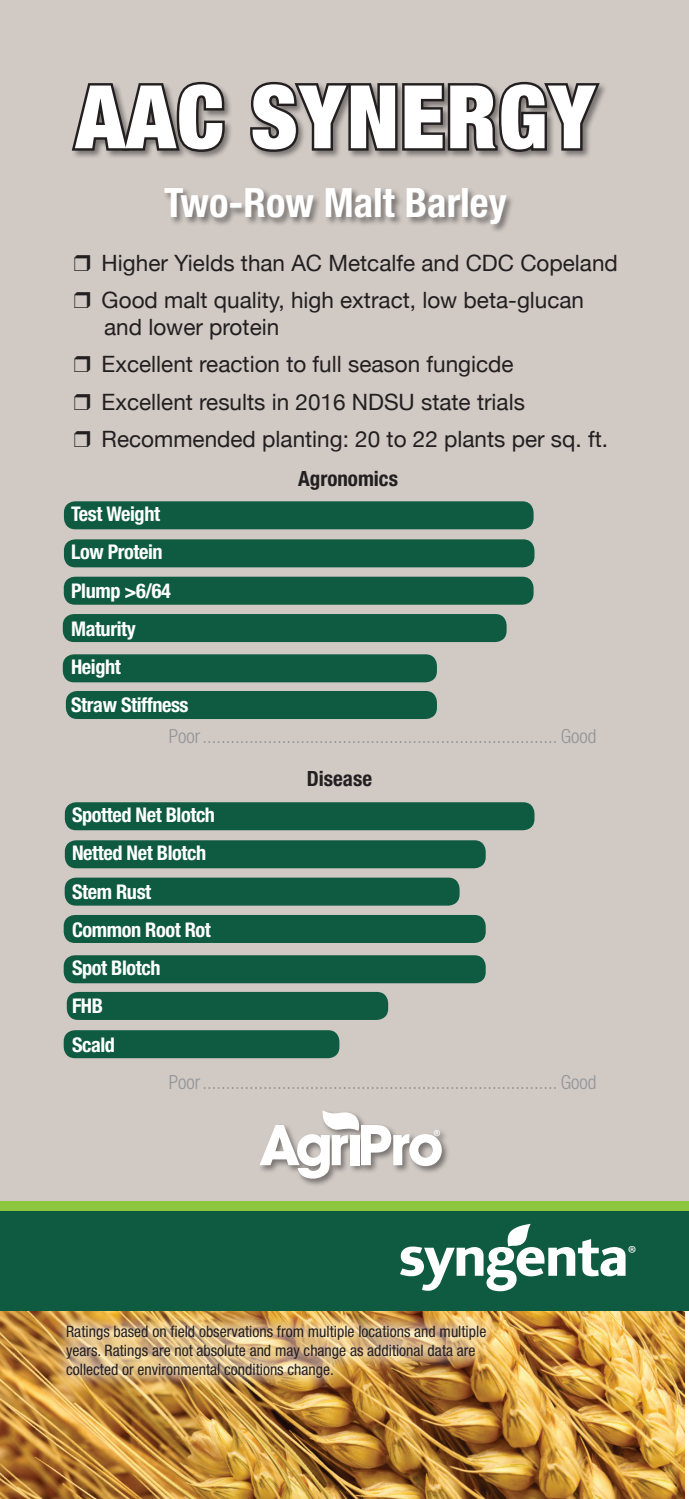
<style>
.page{position:relative;width:689px;height:1499px;background:#fff}
.page>*{position:absolute;margin:0;border:0;box-sizing:border-box;transform-origin:0 0}
.t1{font:900 condensed 87.75px "Helvetica Neue";letter-spacing:.02em;color:#fff}
.t2{font:700 condensed 40.5px "Helvetica Neue";color:#fff}
.t3{font:22.5px/37.1px "Helvetica Neue";color:#231f20}
.t4{font:700 condensed 20.93px "Helvetica Neue";color:#231f20}
.t5{font:20.7px "Myriad Pro";color:#fff}
.t6{font:700 condensed 20.25px/38.2px "Helvetica Neue";letter-spacing:-.02em;color:#fff}
.t7{font:300 condensed 19.35px "Helvetica Neue";color:#939598}
.t8{font:condensed 15.75px/18.9px "Helvetica Neue";color:#231f20}
</style>
<div class="page">
<img style="left:0;top:1310px;width:684px;height:188px">
<div style="left:0;top:0;width:688px;height:1222px;background:#d0c9c4"></div>
<div style="left:258px;top:1109px;width:192px;height:78px;background:#231f20;opacity:.5"></div>
<svg style="left:259px;top:1110px;width:182px;height:68px"></svg>
<div style="left:64px;top:501px;width:469px;height:28px;background:#0e5b42;border-radius:11px"></div>
<div style="left:0;top:1208px;width:688px;height:102px;background:#0e5b42"></div>
<svg style="left:400px;top:1223px;width:225px;height:68px"></svg>
<div style="left:53px;top:1311px;width:446px;height:79px;background:#fff;opacity:.75"></div>
<div style="left:64px;top:539px;width:470px;height:28px;background:#0e5b42;border-radius:11px"></div>
<div style="left:64px;top:577px;width:469px;height:28px;background:#0e5b42;border-radius:11px"></div>
<div style="left:63px;top:614px;width:443px;height:28px;background:#0e5b42;border-radius:11px"></div>
<div style="left:63px;top:654px;width:374px;height:28px;background:#0e5b42;border-radius:11px"></div>
<div style="left:66px;top:691px;width:371px;height:28px;background:#0e5b42;border-radius:11px"></div>
<div style="left:0;top:1201px;width:688px;height:9px;background:#8bc63e"></div>
<div style="left:70px;top:81px;width:538px;height:152px;background:#231f20;opacity:.5"></div>
<svg style="left:70px;top:81px;width:157px;height:73px"></svg>
<svg style="left:248px;top:81px;width:355px;height:73px;background:#6a6563"></svg>
<div style="left:65px;top:802px;width:469px;height:28px;background:#0e5b42;border-radius:11px"></div>
<div style="left:65px;top:840px;width:420px;height:28px;background:#0e5b42;border-radius:11px"></div>
<div style="left:65px;top:877px;width:394px;height:28px;background:#0e5b42;border-radius:11px"></div>
<div style="left:64px;top:915px;width:421px;height:28px;background:#0e5b42;border-radius:11px"></div>
<div style="left:64px;top:955px;width:421px;height:28px;background:#0e5b42;border-radius:11px"></div>
<div style="left:67px;top:992px;width:321px;height:28px;background:#0e5b42;border-radius:11px"></div>
<div style="left:64px;top:1030px;width:275px;height:28px;background:#0e5b42;border-radius:11px"></div>
<h1 class="t1" style="left:76px;top:63px;width:520px">AAC SYNERGY</h1>
<h2 class="t2" style="left:164px;top:178px;width:344px">Two-Row Malt Barley</h2>
<p class="t3" style="left:102px;top:246px;width:517px">Higher Yields than AC Metcalfe and CDC Copeland<br>Good malt quality, high extract, low beta-glucan</p>
<p class="t3" style="left:102px;top:310px;width:508px">and lower protein<br>Excellent reaction to full season fungicde Excellent results in 2016 NDSU state trials Recommended planting: 20 to 22 plants per sq. ft.</p>
<p class="t6" style="left:71px;top:494px;width:119px">Test Weight<br>Low Protein<br>Plump &gt;6/64<br>Maturity<br>Height<br>Straw Stiffness</p>
<p class="t4" style="left:298px;top:466px;width:101px">Agronomics</p>
<p class="t7" style="left:169px;top:725px;width:429px">Poor............................................................................ Good</p>
<p class="t6" style="left:72px;top:795px;width:145px">Spotted Net Blotch<br>Netted Net Blotch<br>Stem Rust<br>Common Root Rot<br>Spot Blotch<br>FHB<br>Scald</p>
<p class="t4" style="left:307px;top:766px;width:67px">Disease</p>
<p class="t7" style="left:169px;top:1071px;width:429px">Poor............................................................................ Good</p>
<p class="t8" style="left:66px;top:1321px;width:421px">Ratings based on field observations from multiple locations and multiple years. Ratings are not absolute and may change as additional data are collected or environmental conditions change.</p>
<p class="t5" style="left:627px;top:1239px;width:10px">®</p>
</div>
